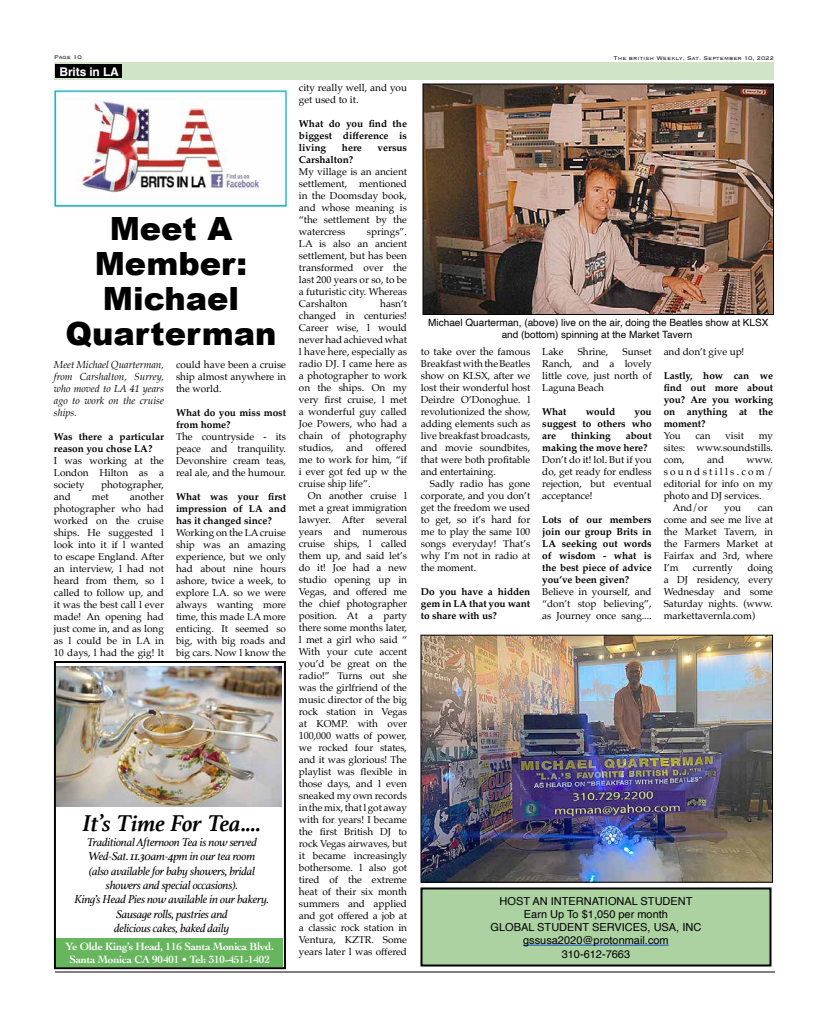
<style>
.page{position:relative;width:828px;height:1026px;background:#fff}
.page>*{position:absolute;margin:0;border:0;box-sizing:border-box;transform-origin:0 0}
.t1{font:900 32px/35px "Arial";color:#000;text-align:center}
.t2{font:italic 700 24px "Athelas";letter-spacing:-.005em;color:#000}
.t3{font:italic 12px/14.4px "Athelas";letter-spacing:-.025em;color:#000;text-align:center}
.t4{font:700 12px "Helvetica";letter-spacing:-.01em;color:#fff}
.t5{font:11px/13.2px "Helvetica";color:#000;text-align:center}
.t6{font:700 11px/13px "Cochin";letter-spacing:-.025em;color:#fff;text-align:center}
.t7{font:10px/12px "Palatino";letter-spacing:-.005em;color:#000;text-align:justify}
.t8{font:700 10px/12px "Palatino";letter-spacing:-.005em;color:#000;text-align:justify}
.t9{font:10px/12px "Helvetica";color:#000;text-align:center}
.t10{font:italic 10px/12px "Palatino";color:#000;text-align:justify}
.t11{font:10px "Palatino";letter-spacing:.225em;color:#000}
.t12{font:300 7px "Copperplate";color:#000}
</style>
<div class="page">
<hr style="left:55px;top:972px;width:720px;height:1px;background:#000">
<div style="left:54px;top:62px;width:720px;height:18px;background:#d0e4c8"></div>
<img style="left:54px;top:88px;width:234px;height:120px">
<div style="left:54px;top:661px;width:232px;height:308px;border:2px solid #000"></div>
<img style="left:57px;top:666px;width:225px;height:140px">
<div style="left:57px;top:938px;width:226px;height:28px;background:#66b65d"></div>
<div style="left:56px;top:64px;width:66px;height:14px;background:#000"></div>
<div style="left:422px;top:888px;width:348px;height:78px;background:#add2a2"></div>
<hr style="left:523px;top:945px;width:146px;height:1px;background:#094fd1">
<div style="left:420px;top:887px;width:352px;height:80px;border:2px solid #000"></div>
<img style="left:424px;top:86px;width:348px;height:227px">
<div style="left:422px;top:84px;width:352px;height:231px;border:1px solid #000"></div>
<img style="left:422px;top:637px;width:349px;height:244px">
<div style="left:420px;top:635px;width:353px;height:248px;border:1px solid #000"></div>
<p class="t12" style="left:54px;top:53px;width:29px">Page 10</p>
<p class="t12" style="left:614px;top:53px;width:162px">The british Weekly, Sat. September 10, 2022</p>
<p class="t4" style="left:59px;top:64px;width:61px">Brits in LA</p>
<h1 class="t1" style="left:65px;top:210px;width:213px">Meet A<br>Member:<br>Michael<br>Quarterman</h1>
<p class="t10" style="left:54px;top:359px;width:112px">Meet Michael Quarterman, from Carshalton, Surrey, who moved to LA 41 years ago to work on the cruise ships.</p>
<p class="t8" style="left:54px;top:430px;width:112px">Was there a particular reason you chose LA?</p>
<p class="t7" style="left:54px;top:455px;width:112px">I was working at the London Hilton as a society</p>
<p class="t7" style="left:101px;top:479px;width:64px">photographer,</p>
<p class="t7" style="left:54px;top:491px;width:112px;text-indent:76px">another photographer who had worked on the cruise ships. He suggested l look into it if l wanted to escape England. After an interview, l had not heard from them, so l called to follow up, and it was the best call l ever made! An opening had just come in, and as long as l could be in LA in 10 days, l had the gig! lt</p>
<p class="t7" style="left:54px;top:491px;width:18px">and</p>
<p class="t7" style="left:92px;top:491px;width:18px">met</p>
<p class="t7" style="left:176px;top:359px;width:112px">could have been a cruise ship almost anywhere in the world.</p>
<p class="t8" style="left:176px;top:406px;width:112px">What do you miss most from home?</p>
<p class="t7" style="left:176px;top:431px;width:112px">The countryside - its peace and tranquility.<br>Devonshire cream teas, real ale, and the humour.</p>
<p class="t8" style="left:176px;top:490px;width:112px">What was your first impression of LA and has it changed since?</p>
<p class="t7" style="left:176px;top:527px;width:112px">Working on the LA cruise ship was an amazing experience, but we only had about nine hours ashore, twice a week, to explore LA. so we were always wanting more time, this made LA more enticing. It seemed so big, with big roads and big cars. Now l know the</p>
<h2 class="t2" style="left:82px;top:804px;width:181px">It’s Time For Tea....</h2>
<p class="t3" style="left:75px;top:834px;width:196px">Traditional Afternoon Tea is now served Wed-Sat. 11.30am-4pm in our tea room<br>(also available for baby showers, bridal showers and special occasions).<br>King’s Head Pies now available in our bakery.<br>Sausage rolls, pastries and<br>delicious cakes, baked daily</p>
<p class="t6" style="left:66px;top:939px;width:210px">Ye Olde King’s Head, 116 Santa Monica Blvd.<br>Santa Monica CA 90401 • Tel: 310-451-1402</p>
<p class="t7" style="left:299px;top:82px;width:110px">city really well, and you get used to it.</p>
<p class="t8" style="left:299px;top:117px;width:110px">What do you find the biggest difference is living</p>
<p class="t8" style="left:342px;top:141px;width:21px">here</p>
<p class="t8" style="left:378px;top:141px;width:31px">versus</p>
<p class="t8" style="left:299px;top:153px;width:56px">Carshalton?</p>
<p class="t7" style="left:299px;top:166px;width:110px">My village is an ancient settlement, mentioned in the Doomsday book, and whose meaning is “the settlement by the watercress</p>
<p class="t7" style="left:299px;top:226px;width:110px;text-indent:68px">springs”.<br>LA is also an ancient settlement, but has been transformed over the last 200 years or so, to be a futuristic city. Whereas Carshalton</p>
<p class="t7" style="left:299px;top:298px;width:110px;text-indent:81px">hasn’t changed in centuries!<br>Career wise, l would never had achieved what l have here, especially as radio DJ. I came here as a photographer to work on the ships. On my very first cruise, l met a wonderful guy called Joe Powers, who had a chain of photography studios,</p>
<p class="t7" style="left:299px;top:442px;width:110px;text-indent:77px">offered me to work for him, “if i ever got fed up w the cruise ship life”.</p>
<p class="t7" style="left:299px;top:490px;width:110px;text-indent:9px">On another cruise l met a great immigration lawyer. After several years and numerous cruise ships, l called them up, and said let’s do it! Joe had a new studio opening up in Vegas, and offered me the chief photographer position. At a party there some months later, l met a girl who said “ With your cute accent you’d be great on the radio!” Turns out she was the girlfriend of the music director of the big rock station in Vegas at KOMP. with over 100,000 watts of power, we rocked four states, and it was glorious! The playlist was flexible in those days, and l even sneaked my own records in the mix, that l got away with for years! I became the first British DJ to rock Vegas airwaves, but it became increasingly bothersome. l also got tired of the extreme heat of their six month summers and applied and got offered a job at a classic rock station in Ventura, KZTR. Some years later l was offered</p>
<p class="t7" style="left:346px;top:442px;width:18px">and</p>
<p class="t9" style="left:428px;top:317px;width:342px">Michael Quarterman, (above) live on the air, doing the Beatles show at KLSX and (bottom) spinning at the Market Tavern</p>
<p class="t7" style="left:421px;top:345px;width:111px">to take over the famous Breakfast with the Beatles show on KLSX, after we lost their wonderful host Deirdre O’Donoghue. l revolutionized the show, adding elements such as live breakfast broadcasts, and movie soundbites, that were both profitable and entertaining.</p>
<p class="t7" style="left:421px;top:477px;width:111px;text-indent:9px">Sadly radio has gone corporate, and you don’t get the freedom we used to get, so it’s hard for me to play the same 100 songs everyday! That’s why I’m not in radio at the moment.</p>
<p class="t8" style="left:421px;top:585px;width:111px">Do you have a hidden gem in LA that you want to share with us?</p>
<p class="t7" style="left:542px;top:345px;width:23px">Lake</p>
<p class="t7" style="left:578px;top:345px;width:32px">Shrine,</p>
<p class="t7" style="left:542px;top:345px;width:111px;text-indent:80px">Sunset Ranch, and a lovely little cove, just north of Laguna Beach</p>
<p class="t8" style="left:542px;top:405px;width:26px">What</p>
<p class="t8" style="left:586px;top:405px;width:31px">would</p>
<p class="t8" style="left:542px;top:405px;width:111px;text-indent:92px">you suggest to others who are</p>
<p class="t8" style="left:542px;top:429px;width:111px;text-indent:83px">about making the move here?</p>
<p class="t7" style="left:542px;top:453px;width:111px">Don’t do it! lol. But if you do, get ready for endless rejection, but eventual acceptance!</p>
<p class="t8" style="left:542px;top:513px;width:111px">Lots of our members join our group Brits in LA seeking out words of wisdom - what is the best piece of advice you’ve been given?</p>
<p class="t7" style="left:542px;top:585px;width:111px">Believe in yourself, and “don’t stop believing”, as Journey once sang....</p>
<p class="t8" style="left:571px;top:429px;width:41px">thinking</p>
<p class="t7" style="left:664px;top:345px;width:82px">and don’t give up!</p>
<p class="t8" style="left:664px;top:369px;width:111px">Lastly, how can we find out more about you? Are you working on anything at the moment?</p>
<p class="t7" style="left:664px;top:429px;width:19px">You</p>
<p class="t7" style="left:696px;top:429px;width:17px">can</p>
<p class="t7" style="left:725px;top:429px;width:20px">visit</p>
<p class="t7" style="left:664px;top:429px;width:111px;text-indent:95px">my sites: www.soundstills. com,</p>
<p class="t7" style="left:707px;top:453px;width:18px">and</p>
<p class="t7" style="left:747px;top:453px;width:28px">www.</p>
<p class="t11" style="left:664px;top:463px;width:111px">soundstills.com/</p>
<p class="t7" style="left:664px;top:477px;width:111px">editorial for info on my</p>
<p class="t7" style="left:664px;top:489px;width:99px">photo and DJ services.</p>
<p class="t7" style="left:673px;top:501px;width:36px">And/or</p>
<p class="t7" style="left:724px;top:501px;width:18px">you</p>
<p class="t7" style="left:664px;top:501px;width:111px;text-indent:94px">can come and see me live at the Market Tavern, in the Farmers Market at Fairfax and 3rd, where I’m</p>
<p class="t7" style="left:693px;top:561px;width:42px">currently</p>
<p class="t7" style="left:664px;top:561px;width:111px;text-indent:84px">doing a DJ residency, every Wednesday and some Saturday nights. (www. markettavernla.com)</p>
<p class="t5" style="left:491px;top:895px;width:212px">HOST AN INTERNATIONAL STUDENT<br>Earn Up To $1,050 per month<br>GLOBAL STUDENT SERVICES, USA, INC gssusa2020@protonmail.com<br>310-612-7663</p>
</div>
